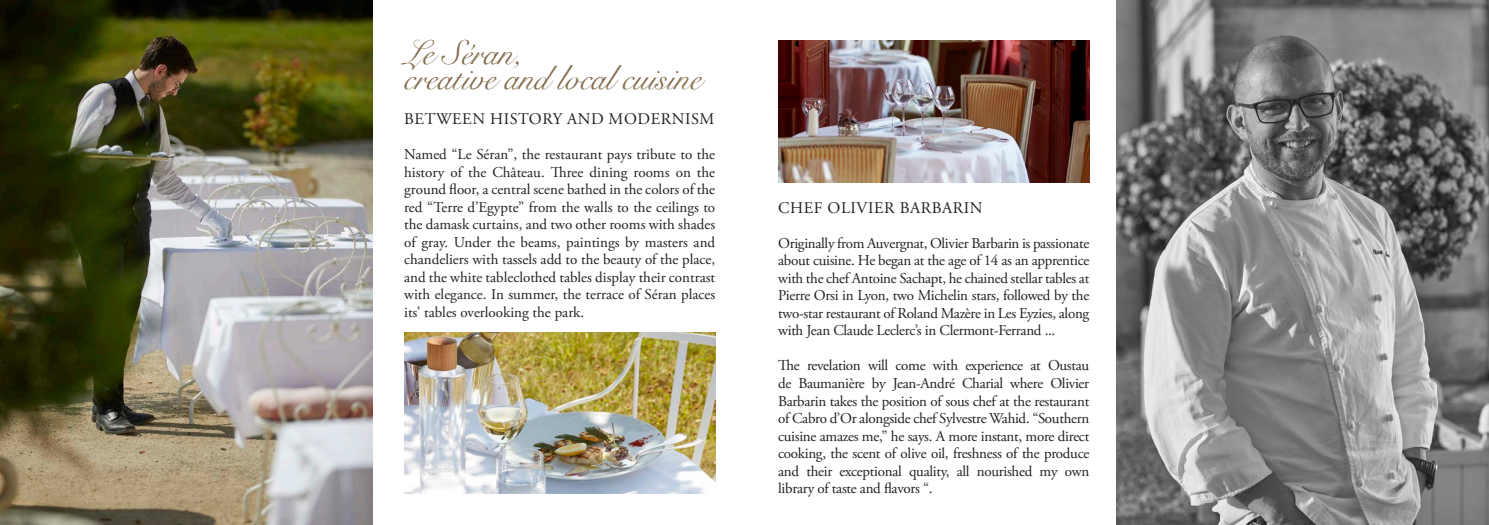
<style>
.page{position:relative;width:1489px;height:525px;background:#fff}
.page>*{position:absolute;margin:0;border:0;box-sizing:border-box;transform-origin:0 0}
.t1{font:33.75px "Snell Roundhand";color:#816c4a}
.t2{font:16.25px "Adobe Garamond Pro";letter-spacing:.035em;color:#231f20}
.t3{font:15px/17.5px "Adobe Garamond Pro";letter-spacing:-.02em;color:#231f20;text-align:justify}
</style>
<div class="page">
<img style="left:0;top:0;width:372px;height:524px">
<img style="left:404px;top:332px;width:311px;height:161px">
<img style="left:778px;top:40px;width:311px;height:142px">
<img style="left:1116px;top:0;width:372px;height:524px">
<p class="t1" style="left:404px;top:26px;width:120px">Le Séran,</p>
<p class="t1" style="left:404px;top:51px;width:298px">creative and local cuisine</p>
<p class="t2" style="left:404px;top:109px;width:312px">BETWEEN HISTORY AND MODERNISM</p>
<p class="t3" style="left:404px;top:146px;width:312px">Named “Le Séran”, the restaurant pays tribute to the history of the Château. Three dining rooms on the ground floor, a central scene bathed in the colors of the red “Terre d’Egypte” from the walls to the ceilings to the damask curtains, and two other rooms with shades of gray. Under the beams, paintings by masters and chandeliers with tassels add to the beauty of the place, and the white tableclothed tables display their contrast with elegance. In summer, the terrace of Séran places its’ tables overlooking the park.</p>
<p class="t2" style="left:778px;top:198px;width:206px">CHEF OLIVIER BARBARIN</p>
<p class="t3" style="left:778px;top:235px;width:312px">Originally from Auvergnat, Olivier Barbarin is passionate about cuisine. He began at the age of 14 as an apprentice with the chef Antoine Sachapt, he chained stellar tables at Pierre Orsi in Lyon, two Michelin stars, followed by the two-star restaurant of Roland Mazère in Les Eyzies, along with Jean Claude Leclerc’s in Clermont-Ferrand ...</p>
<p class="t3" style="left:778px;top:357px;width:312px">The revelation will come with experience at Oustau de Baumanière by Jean-André Charial where Olivier Barbarin takes the position of sous chef at the restaurant of Cabro d’Or alongside chef Sylvestre Wahid. “Southern cuisine amazes me,” he says. A more instant, more direct cooking, the scent of olive oil, freshness of the produce and their exceptional quality, all nourished my own library of taste and flavors “.</p>
</div>
